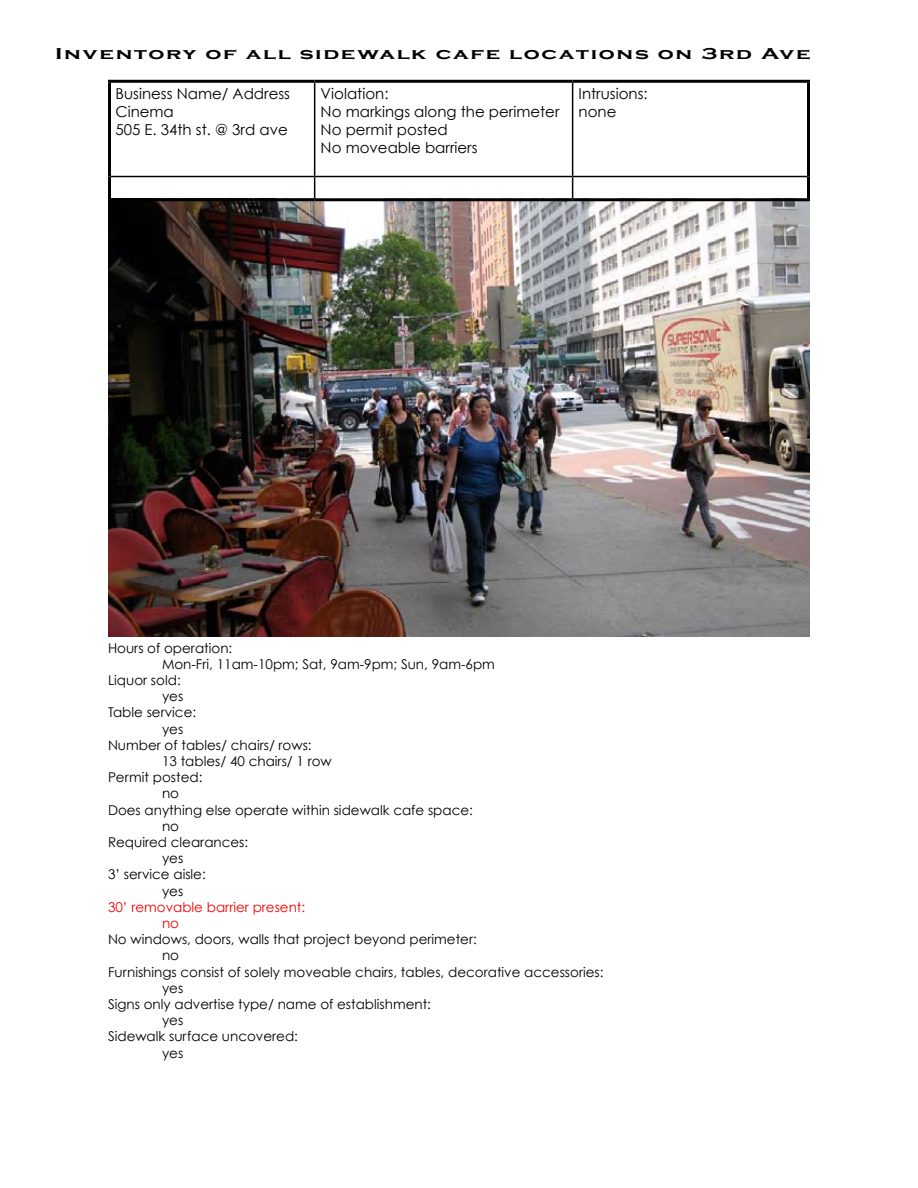
<style>
.page{position:relative;width:918px;height:1188px;background:#fff}
.page>*{position:absolute;margin:0;border:0;box-sizing:border-box;transform-origin:0 0}
.t1{font:700 16.2px "Copperplate Gothic";letter-spacing:.075em;color:#000;scale:1.39 1}
.t2{font:15px/18px "Century Gothic";color:#000}
.t3{font:13.5px "Century Gothic";color:#000}
.t4{font:13.5px/16.2px "Century Gothic";color:#f50000}
</style>
<div class="page">
<img style="left:108px;top:201px;width:702px;height:436px">
<hr style="left:108px;top:80px;width:207px;height:3px;background:#000">
<hr style="left:108px;top:83px;width:3px;height:94px;background:#000">
<hr style="left:315px;top:80px;width:258px;height:3px;background:#000">
<hr style="left:573px;top:80px;width:237px;height:3px;background:#000">
<hr style="left:807px;top:83px;width:3px;height:94px;background:#000">
<hr style="left:108px;top:177px;width:3px;height:21px;background:#000">
<hr style="left:807px;top:177px;width:3px;height:21px;background:#000">
<hr style="left:108px;top:198px;width:207px;height:3px;background:#000">
<hr style="left:315px;top:198px;width:258px;height:3px;background:#000">
<hr style="left:573px;top:198px;width:237px;height:3px;background:#000">
<hr style="left:314px;top:83px;width:1px;height:93px;background:#000">
<hr style="left:572px;top:83px;width:1px;height:93px;background:#000">
<hr style="left:111px;top:176px;width:204px;height:1px;background:#000">
<hr style="left:315px;top:176px;width:258px;height:1px;background:#000">
<svg style="left:314px;top:177px;width:1px;height:21px"></svg>
<hr style="left:573px;top:176px;width:234px;height:1px;background:#000">
<svg style="left:572px;top:177px;width:1px;height:21px"></svg>
<p class="t1" style="left:55px;top:44px;width:545px">Inventory of all sidewalk cafe locations on 3rd Ave</p>
<p class="t2" style="left:116px;top:84px;width:176px">Business Name/ Address<br>Cinema<br>505 E. 34th st. @ 3rd ave</p>
<p class="t2" style="left:321px;top:84px;width:240px">Violation:<br>No markings along the perimeter<br>No permit posted<br>No moveable barriers</p>
<p class="t2" style="left:579px;top:84px;width:71px">Intrusions: none</p>
<p class="t3" style="left:108px;top:639px;width:126px">Hours of operation:</p>
<p class="t3" style="left:162px;top:656px;width:334px">Mon-Fri, 11am-10pm; Sat, 9am-9pm; Sun, 9am-6pm</p>
<p class="t3" style="left:108px;top:672px;width:74px">Liquor sold:</p>
<p class="t3" style="left:162px;top:688px;width:23px">yes</p>
<p class="t3" style="left:108px;top:704px;width:90px">Table service:</p>
<p class="t3" style="left:162px;top:720px;width:23px">yes</p>
<p class="t3" style="left:108px;top:737px;width:205px">Number of tables/ chairs/ rows:</p>
<p class="t3" style="left:162px;top:753px;width:171px">13 tables/ 40 chairs/ 1 row</p>
<p class="t3" style="left:108px;top:769px;width:96px">Permit posted:</p>
<p class="t3" style="left:162px;top:785px;width:19px">no</p>
<p class="t3" style="left:108px;top:801px;width:366px">Does anything else operate within sidewalk cafe space:</p>
<p class="t3" style="left:162px;top:818px;width:19px">no</p>
<p class="t3" style="left:108px;top:834px;width:142px">Required clearances:</p>
<p class="t3" style="left:162px;top:850px;width:23px">yes</p>
<p class="t3" style="left:108px;top:866px;width:99px">3’ service aisle:</p>
<p class="t3" style="left:162px;top:882px;width:23px">yes</p>
<p class="t4" style="left:162px;top:899px;width:145px;text-indent:-54px">30’ removable barrier present: no</p>
<p class="t3" style="left:108px;top:931px;width:370px">No windows, doors, walls that project beyond perimeter:</p>
<p class="t3" style="left:162px;top:947px;width:19px">no</p>
<p class="t3" style="left:108px;top:963px;width:497px">Furnishings consist of solely moveable chairs, tables, decorative accessories:</p>
<p class="t3" style="left:162px;top:980px;width:23px">yes</p>
<p class="t3" style="left:108px;top:996px;width:325px">Signs only advertise type/ name of establishment:</p>
<p class="t3" style="left:162px;top:1012px;width:23px">yes</p>
<p class="t3" style="left:108px;top:1028px;width:191px">Sidewalk surface uncovered:</p>
<p class="t3" style="left:162px;top:1044px;width:23px">yes</p>
</div>
